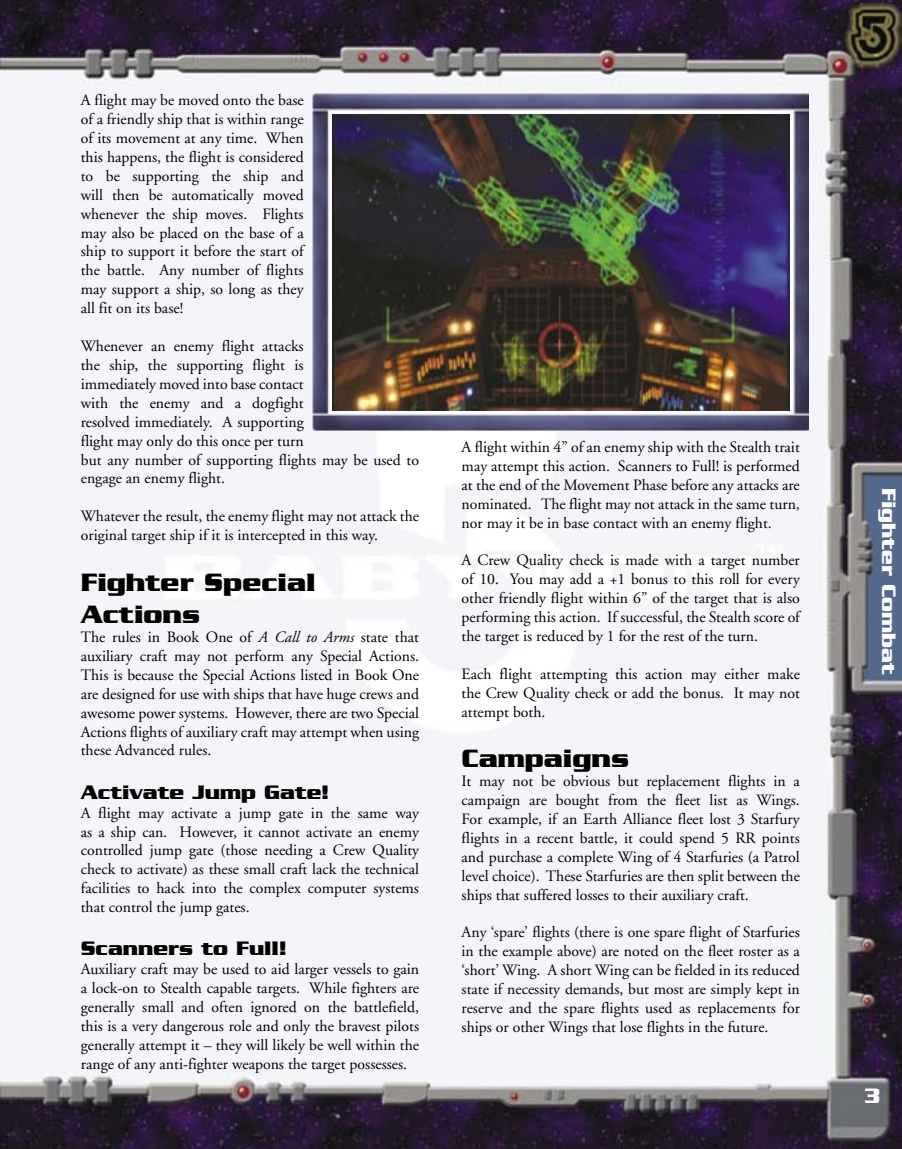
<style>
.page{position:relative;width:902px;height:1149px;background:#fff}
.page>*{position:absolute;margin:0;border:0;box-sizing:border-box;transform-origin:0 0}
.Heading_2{font:700 27px/32.4px "Serpentine";color:#000}
.t1{font:700 22.5px "Serpentine";color:#fff}
.Heading_3{font:700 21px "Serpentine";color:#000}
.t2{font:700 21px "Serpentine";color:#fff}
.t3{font:15.75px/18.9px "Adobe Garamond";color:#000;text-align:justify}
.s1{font-style:italic}
</style>
<div class="page">
<img style="left:0;top:0;width:901px;height:1148px">
<img style="left:312px;top:94px;width:496px;height:336px">
<img style="left:332px;top:115px;width:457px;height:295px">
<p class="t3" style="left:81px;top:91px;width:224px">A flight may be moved onto the base of a friendly ship that is within range of its movement at any time. When this happens, the flight is considered to be supporting the ship and will then be automatically moved whenever the ship moves. Flights may also be placed on the base of a ship to support it before the start of the battle. Any number of flights may support a ship, so long as they all fit on its base!</p>
<p class="t3" style="left:81px;top:337px;width:340px;text-align:left">Whenever an enemy flight attacks<br>the ship, the supporting flight is<br>immediately moved into base contact<br>with the enemy and a dogfight<br>resolved immediately. A supporting<br>flight may only do this once per turn<br>but any number of supporting flights may be used to engage an enemy flight.</p>
<p class="t3" style="left:81px;top:507px;width:340px">Whatever the result, the enemy flight may not attack the original target ship if it is intercepted in this way.</p>
<p class="Heading_2" style="left:81px;top:565px;width:236px">Fighter Special<br>Actions</p>
<p class="t3" style="left:81px;top:627px;width:340px">The rules in Book One of <span class="s1">A Call to Arms</span> state that auxiliary craft may not perform any Special Actions.<br>This is because the Special Actions listed in Book One are designed for use with ships that have huge crews and awesome power systems. However, there are two Special Actions flights of auxiliary craft may attempt when using these Advanced rules.</p>
<p class="Heading_3" style="left:81px;top:779px;width:250px">Activate Jump Gate!</p>
<p class="t3" style="left:81px;top:803px;width:340px">A flight may activate a jump gate in the same way as a ship can. However, it cannot activate an enemy controlled jump gate (those needing a Crew Quality check to activate) as these small craft lack the technical facilities to hack into the complex computer systems that control the jump gates.</p>
<p class="Heading_3" style="left:81px;top:936px;width:207px">Scanners to Full!</p>
<p class="t3" style="left:81px;top:960px;width:340px">Auxiliary craft may be used to aid larger vessels to gain a lock-on to Stealth capable targets. While fighters are generally small and often ignored on the battlefield, this is a very dangerous role and only the bravest pilots generally attempt it – they will likely be well within the range of any anti-fighter weapons the target possesses.</p>
<p class="t3" style="left:461px;top:438px;width:340px">A flight within 4” of an enemy ship with the Stealth trait may attempt this action. Scanners to Full! is performed at the end of the Movement Phase before any attacks are nominated. The flight may not attack in the same turn, nor may it be in base contact with an enemy flight.</p>
<p class="t3" style="left:461px;top:551px;width:340px">A Crew Quality check is made with a target number of 10. You may add a +1 bonus to this roll for every other friendly flight within 6” of the target that is also performing this action. If successful, the Stealth score of the target is reduced by 1 for the rest of the turn.</p>
<p class="t3" style="left:461px;top:664px;width:340px">Each flight attempting this action may either make the Crew Quality check or add the bonus. It may not attempt both.</p>
<p class="Heading_2" style="left:461px;top:741px;width:169px">Campaigns</p>
<p class="t3" style="left:461px;top:771px;width:340px">It may not be obvious but replacement flights in a campaign are bought from the fleet list as Wings.<br>For example, if an Earth Alliance fleet lost 3 Starfury flights in a recent battle, it could spend 5 RR points and purchase a complete Wing of 4 Starfuries (a Patrol level choice). These Starfuries are then split between the ships that suffered losses to their auxiliary craft.</p>
<p class="t3" style="left:461px;top:923px;width:340px">Any ‘spare’ flights (there is one spare flight of Starfuries in the example above) are noted on the fleet roster as a ‘short’ Wing. A short Wing can be fielded in its reduced state if necessity demands, but most are simply kept in reserve and the spare flights used as replacements for ships or other Wings that lose flights in the future.</p>
<h3 class="t2" style="left:900px;top:487px;width:188px;rotate:90deg">Fighter Combat</h3>
<h2 class="t1" style="left:864px;top:1081px;width:17px">3</h2>
</div>
